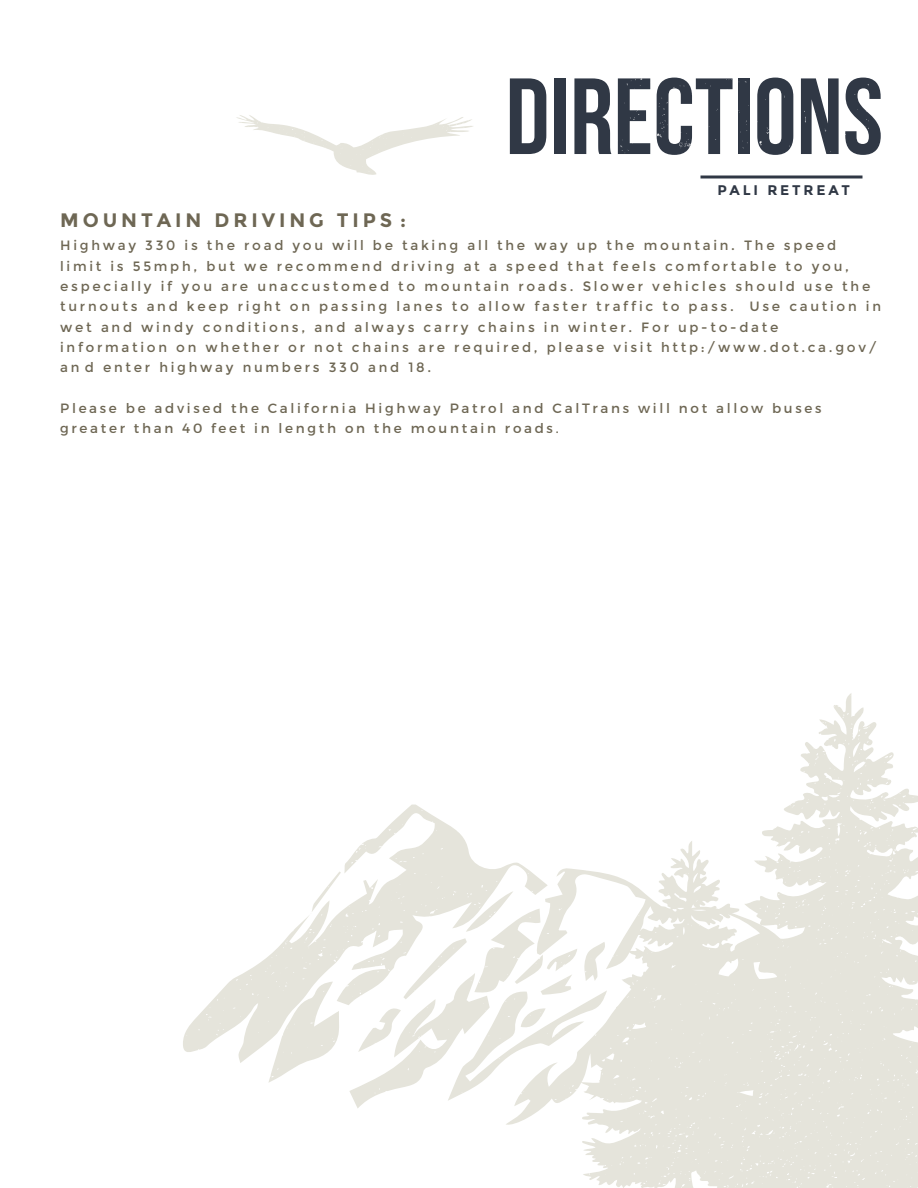
<style>
.page{position:relative;width:918px;height:1188px;background:#fff}
.page>*{position:absolute;margin:0;border:0;box-sizing:border-box;transform-origin:0 0}
.t1{font:700 108px "Bebas Neue";color:#303845}
.t2{font:700 19.5px "Montserrat";letter-spacing:.2em;color:#6e6754}
.t3{font:700 13.95px "Montserrat";letter-spacing:.2em;color:#303845}
.t4{font:13.5px/20.2px "Montserrat";letter-spacing:.2em;color:#6e6754}
</style>
<div class="page">
<svg style="left:183px;top:805px;width:340px;height:258px"></svg>
<svg style="left:268px;top:982px;width:71px;height:101px"></svg>
<svg style="left:311px;top:871px;width:30px;height:42px"></svg>
<svg style="left:349px;top:866px;width:231px;height:259px"></svg>
<svg style="left:762px;top:693px;width:156px;height:495px;fill:#e5e4db"></svg>
<svg style="left:580px;top:841px;width:206px;height:347px;fill:#e5e4db"></svg>
<svg style="left:236px;top:115px;width:237px;height:60px"></svg>
<hr style="left:700px;top:176px;width:162px;height:2px;background:#303845">
<h1 class="t1" style="left:506px;top:57px;width:379px">DIRECTIONS</h1>
<p class="t3" style="left:717px;top:182px;width:134px">PALI RETREAT</p>
<h2 class="t2" style="left:60px;top:209px;width:347px">MOUNTAIN DRIVING TIPS :</h2>
<p class="t4" style="left:60px;top:236px;width:822px">Highway 330 is the road you will be taking all the way up the mountain. The speed<br>limit is 55mph, but we recommend driving at a speed that feels comfortable to you, especially if you are unaccustomed to mountain roads. Slower vehicles should use the turnouts and keep right on passing lanes to allow faster traffic to pass. Use caution in wet and windy conditions, and always carry chains in winter. For up-to-date information on whether or not chains are required, please visit http:/www.dot.ca.gov/ an d enter highway numbers 330 and 18.</p>
<p class="t4" style="left:60px;top:398px;width:763px">Please be advised the California Highway Patrol and CalTrans will not allow buses greater than 40 feet in length on the mountain roads.</p>
</div>
